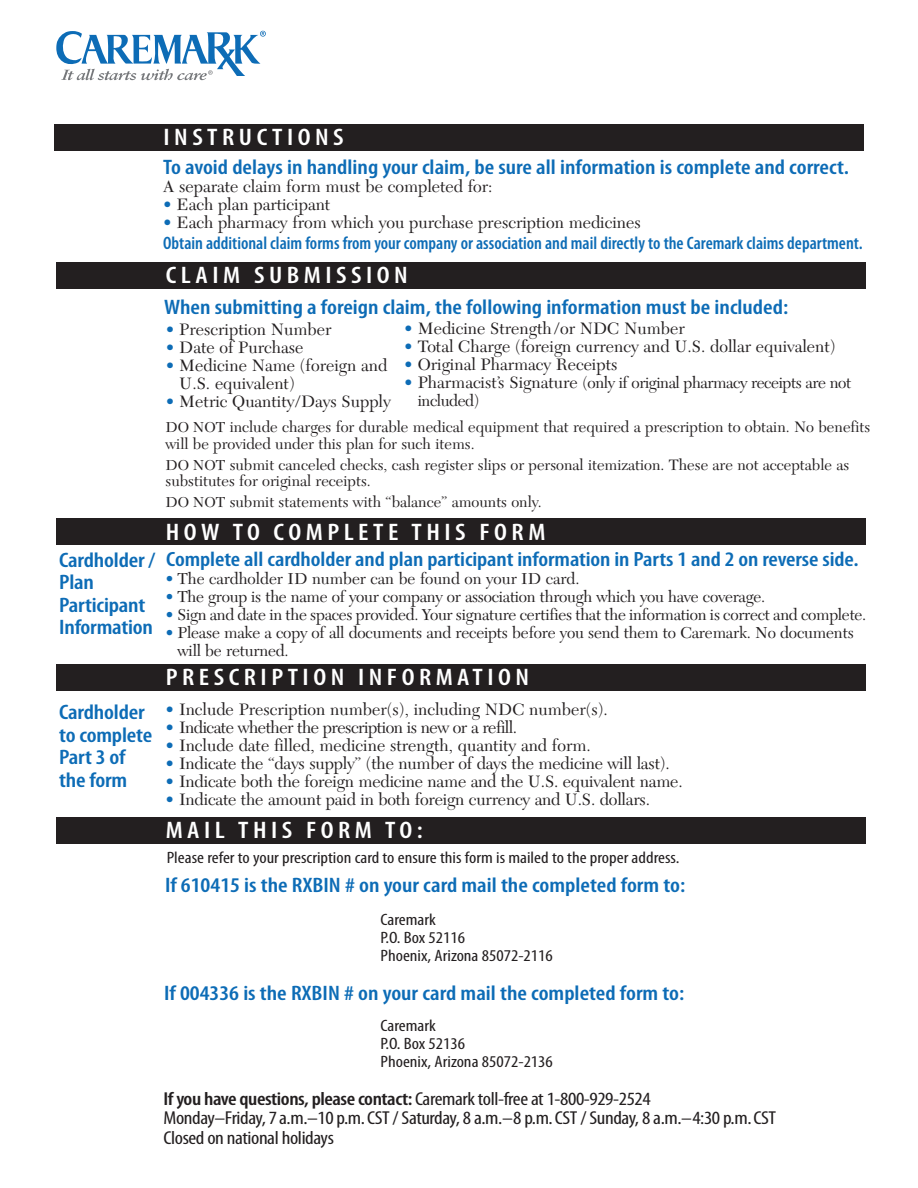
<style>
.page{position:relative;width:918px;height:1188px;background:#fff}
.page>*{position:absolute;margin:0;border:0;box-sizing:border-box;transform-origin:0 0}
.t1{font:600 condensed 24px "Myriad Pro";letter-spacing:.165em;color:#fff;scale:1.15 1}
.t2{font:600 condensed 21px/22.5px "Myriad Pro";color:#0d6cb6;scale:1.15 1}
.t3{font:600 condensed 20.7px "Myriad Pro";letter-spacing:-.005em;color:#0d6cb6;scale:1.15 1}
.t4{font:condensed 18.75px/19.5px "Myriad Pro";letter-spacing:-.02em;color:#231f20;scale:1.15 1}
.t5{font:600 condensed 18px "Myriad Pro";color:#0d6cb6}
.t6{font:17.25px/18px "New Caledonia";color:#231f20}
.t7{font:17.25px "New Caledonia";letter-spacing:-.03em;color:#231f20}
.t8{font:16.5px/18px "New Caledonia";letter-spacing:-.015em;color:#231f20}
.t9{font:condensed 16.5px/18px "Myriad Pro";color:#231f20;scale:1.15 1}
.t10{font:15.75px/16.5px "New Caledonia";color:#231f20}
.s1{color:#0d6cb6}
.s2{font-size:17.25px;color:#0d6cb6}
.s3{font-size:17.25px}
.s4{font-size:15px}
.s5{font-weight:600}
</style>
<div class="page">
<div style="left:54px;top:124px;width:810px;height:27px;background:#231f20"></div>
<div style="left:56px;top:262px;width:810px;height:27px;background:#231f20"></div>
<div style="left:56px;top:518px;width:810px;height:27px;background:#231f20"></div>
<div style="left:56px;top:664px;width:810px;height:27px;background:#231f20"></div>
<div style="left:56px;top:817px;width:810px;height:27px;background:#231f20"></div>
<svg style="left:56px;top:31px;width:210px;height:49px"></svg>
<h1 class="t1" style="left:164px;top:129px;width:158px">INSTRUCTIONS</h1>
<p class="t2" style="left:163px;top:157px;width:598px">To avoid delays in handling your claim, be sure all information is complete and correct.</p>
<p class="t6" style="left:163px;top:179px;width:331px">A separate claim form must be completed for:</p>
<p class="t6" style="left:163px;top:197px;width:169px"><span class="s1">•</span> Each plan participant</p>
<p class="t6" style="left:163px;top:215px;width:479px"><span class="s1">•</span> Each pharmacy from which you purchase prescription medicines</p>
<p class="t5" style="left:163px;top:237px;width:701px">Obtain additional claim forms from your company or association and mail directly to the Caremark claims department.</p>
<h1 class="t1" style="left:166px;top:267px;width:212px">CLAIM SUBMISSION</h1>
<p class="t2" style="left:164px;top:297px;width:544px">When submitting a foreign claim, the following information must be included:</p>
<p class="t6" style="left:166px;top:322px;width:167px"><span class="s1">•</span> Prescription Number</p>
<p class="t6" style="left:166px;top:340px;width:139px"><span class="s1">•</span> Date of Purchase</p>
<p class="t6" style="left:179px;top:358px;width:210px;text-indent:-14px"><span class="s1">•</span> Medicine Name (foreign and<br>U.S. equivalent)</p>
<p class="t6" style="left:166px;top:394px;width:226px"><span class="s1">•</span> Metric Quantity/Days Supply</p>
<p class="t6" style="left:404px;top:321px;width:282px"><span class="s1">•</span> Medicine Strength /or NDC Number</p>
<p class="t6" style="left:404px;top:339px;width:433px"><span class="s1">•</span> Total Charge (foreign currency and U.S. dollar equivalent)</p>
<p class="t6" style="left:404px;top:357px;width:215px"><span class="s1">•</span> Original Pharmacy Receipts</p>
<p class="t8" style="left:418px;top:376px;width:435px;text-indent:-13px"><span class="s2">•</span> <span class="s3">Pharmacist’s Signature</span> (only if original pharmacy receipts are not included)</p>
<p class="t2" style="left:59px;top:550px;width:85px">Cardholder /<br>Plan<br>Participant<br>Information</p>
<p class="t2" style="left:59px;top:703px;width:82px">Cardholder to complete<br>Part 3 of the form</p>
<p class="t10" style="left:166px;top:421px;width:706px"><span class="s4">DO NOT</span> include charges for durable medical equipment that required a prescription to obtain. No benefits will be provided under this plan for such items.</p>
<p class="t10" style="left:166px;top:458px;width:685px"><span class="s4">DO NOT</span> submit canceled checks, cash register slips or personal itemization. These are not acceptable as substitutes for original receipts.</p>
<p class="t10" style="left:166px;top:496px;width:378px"><span class="s4">DO NOT</span> submit statements with “balance” amounts only.</p>
<h1 class="t1" style="left:166px;top:524px;width:332px">HOW TO COMPLETE THIS FORM</h1>
<p class="t3" style="left:166px;top:552px;width:604px">Complete all cardholder and plan participant information in Parts 1 and 2 on reverse side.</p>
<p class="t8" style="left:166px;top:571px;width:415px"><span class="s1">•</span> The cardholder ID number can be found on your ID card.</p>
<p class="t8" style="left:166px;top:589px;width:601px"><span class="s1">•</span> The group is the name of your company or association through which you have coverage.</p>
<p class="t8" style="left:166px;top:607px;width:702px"><span class="s1">•</span> Sign and date in the spaces provided. Your signature certifies that the information is correct and complete.</p>
<p class="t8" style="left:177px;top:625px;width:678px;text-indent:-12px"><span class="s1">•</span> Please make a copy of all documents and receipts before you send them to Caremark. No documents will be returned.</p>
<h1 class="t1" style="left:166px;top:669px;width:317px">PRESCRIPTION INFORMATION</h1>
<p class="t6" style="left:166px;top:702px;width:444px"><span class="s1">•</span> Include Prescription number(s), including NDC number(s).</p>
<p class="t7" style="left:166px;top:720px;width:353px"><span class="s1">•</span> Indicate whether the prescription is new or a refill.</p>
<p class="t6" style="left:166px;top:738px;width:427px"><span class="s1">•</span> Include date filled, medicine strength, quantity and form.</p>
<p class="t6" style="left:166px;top:756px;width:506px"><span class="s1">•</span> Indicate the “days supply” (the number of days the medicine will last).</p>
<p class="t6" style="left:166px;top:774px;width:519px"><span class="s1">•</span> Indicate both the foreign medicine name and the U.S. equivalent name.</p>
<p class="t6" style="left:166px;top:792px;width:486px"><span class="s1">•</span> Indicate the amount paid in both foreign currency and U.S. dollars.</p>
<h1 class="t1" style="left:166px;top:822px;width:225px">MAIL THIS FORM TO:</h1>
<p class="t9" style="left:167px;top:850px;width:447px">Please refer to your prescription card to ensure this form is mailed to the proper address.</p>
<p class="t2" style="left:165px;top:876px;width:454px">If 610415 is the RXBIN # on your card mail the completed form to:</p>
<p class="t9" style="left:381px;top:912px;width:151px">Caremark<br>P.O. Box 52116<br>Phoenix, Arizona 85072-2116</p>
<p class="t2" style="left:164px;top:983px;width:454px">If 004336 is the RXBIN # on your card mail the completed form to:</p>
<p class="t9" style="left:381px;top:1018px;width:151px">Caremark<br>P.O. Box 52136<br>Phoenix, Arizona 85072-2136</p>
<p class="t4" style="left:163px;top:1091px;width:534px"><span class="s5">If you have questions, please contact:</span>Caremark toll-free at 1-800-929-2524<br>Monday–Friday, 7 a.m.–10 p.m. CST / Saturday, 8 a.m.–8 p.m. CST / Sunday, 8 a.m.–4:30 p.m. CST<br>Closed on national holidays</p>
</div>
